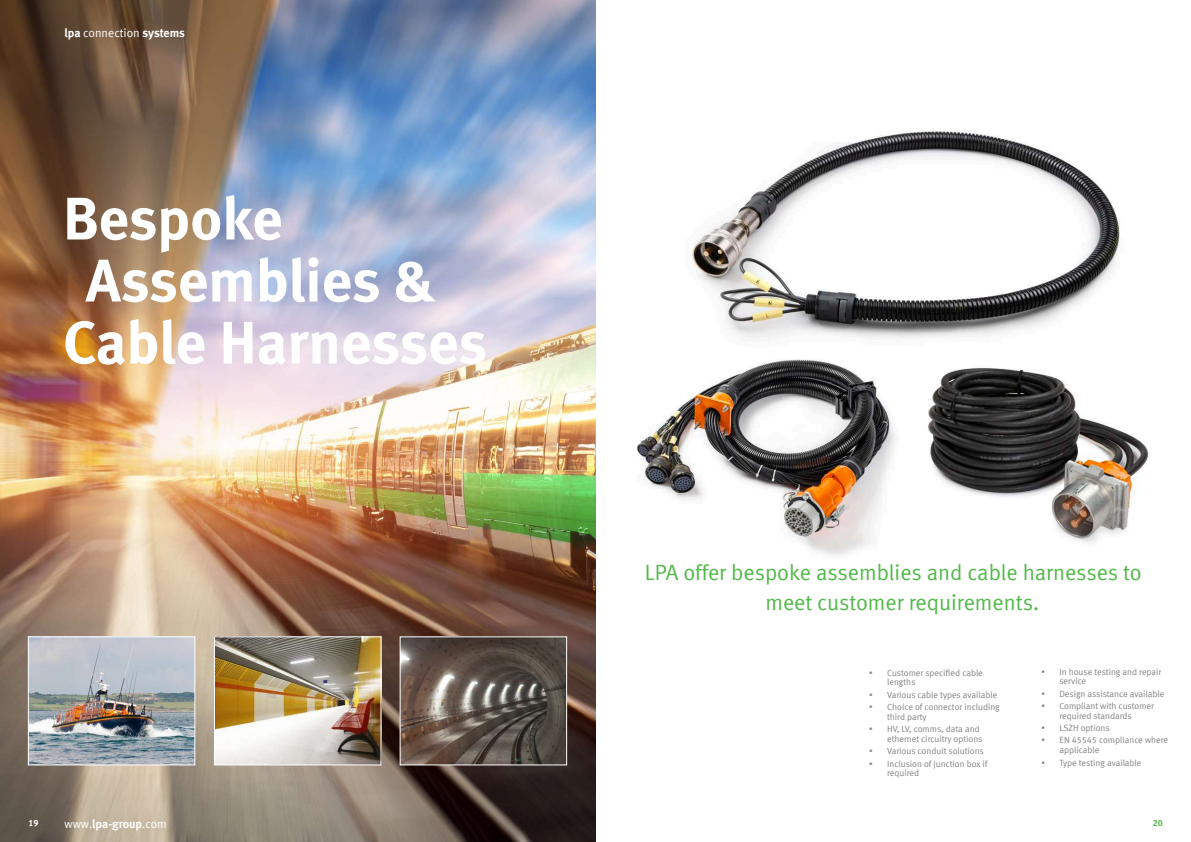
<style>
.page{position:relative;width:1191px;height:842px;background:#fff}
.page>*{position:absolute;margin:0;border:0;box-sizing:border-box;transform-origin:0 0}
.t1{font:700 60px "EDFE Meta";color:#fff}
.t2{font:22px/30px "EDFE Meta";color:#51b948}
.t3{font:700 12px "EDFE Meta";color:#fff}
.t4{font:9px/9.6px "EDFE Meta";color:#808285}
.t5{font:700 9px "EDFE Meta";color:#51b948}
.t6{font:700 9px "EDFE Meta";color:#fff}
.s1{font-weight:400}
.s2{font-family:"Trebuchet MS";font-size:10px}
</style>
<div class="page">
<img style="left:0;top:0;width:595px;height:842px">
<img style="left:30px;top:638px;width:163px;height:125px">
<div style="left:28px;top:636px;width:167px;height:129px;border:1px solid #fff"></div>
<img style="left:216px;top:638px;width:163px;height:125px">
<div style="left:214px;top:636px;width:167px;height:129px;border:1px solid #fff"></div>
<img style="left:401px;top:638px;width:164px;height:125px">
<div style="left:399px;top:636px;width:168px;height:129px;border:1px solid #fff"></div>
<img style="left:691px;top:131px;width:429px;height:208px">
<img style="left:928px;top:368px;width:221px;height:174px">
<img style="left:637px;top:359px;width:258px;height:197px">
<h3 class="t3" style="left:64px;top:26px;width:122px">lpa <span class="s1">connection</span> systems</h3>
<h1 class="t1" style="left:63px;top:183px;width:221px">Bespoke</h1>
<h1 class="t1" style="left:86px;top:245px;width:351px">Assemblies &amp;</h1>
<h1 class="t1" style="left:63px;top:307px;width:425px">Cable Harnesses</h1>
<p class="t6" style="left:28px;top:818px;width:12px">19</p>
<h3 class="t3" style="left:64px;top:816px;width:104px"><span class="s1">www.</span>lpa-group<span class="s1">.com</span></h3>
<h2 class="t2" style="left:765px;top:557px;width:378px;text-indent:-121px">LPA offer bespoke assemblies and cable harnesses to meet customer requirements.</h2>
<p class="t4" style="left:887px;top:667px;width:97px;text-indent:-18px"><span class="s2">▪</span> Customer specified cable lengths</p>
<p class="t4" style="left:869px;top:689px;width:130px"><span class="s2">▪</span> Various cable types available</p>
<p class="t4" style="left:887px;top:702px;width:114px;text-indent:-18px"><span class="s2">▪</span> Choice of connector including third party</p>
<p class="t4" style="left:887px;top:724px;width:97px;text-indent:-18px"><span class="s2">▪</span> HV, LV, comms, data and ethernet circuitry options</p>
<p class="t4" style="left:869px;top:746px;width:116px"><span class="s2">▪</span> Various conduit solutions</p>
<p class="t4" style="left:887px;top:758px;width:102px;text-indent:-18px"><span class="s2">▪</span> Inclusion of junction box if required</p>
<p class="t4" style="left:1059px;top:666px;width:103px;text-indent:-18px"><span class="s2">▪</span> In house testing and repair service</p>
<p class="t4" style="left:1041px;top:688px;width:124px"><span class="s2">▪</span> Design assistance available</p>
<p class="t4" style="left:1041px;top:701px;width:114px;text-align:center"><span class="s2">▪</span> Compliant with customer required standards</p>
<p class="t4" style="left:1041px;top:723px;width:70px"><span class="s2">▪</span> LSZH options</p>
<p class="t4" style="left:1059px;top:735px;width:110px;text-indent:-18px"><span class="s2">▪</span> EN 45545 compliance where applicable</p>
<p class="t4" style="left:1041px;top:757px;width:102px"><span class="s2">▪</span> Type testing available</p>
<p class="t5" style="left:1152px;top:818px;width:12px">20</p>
</div>
